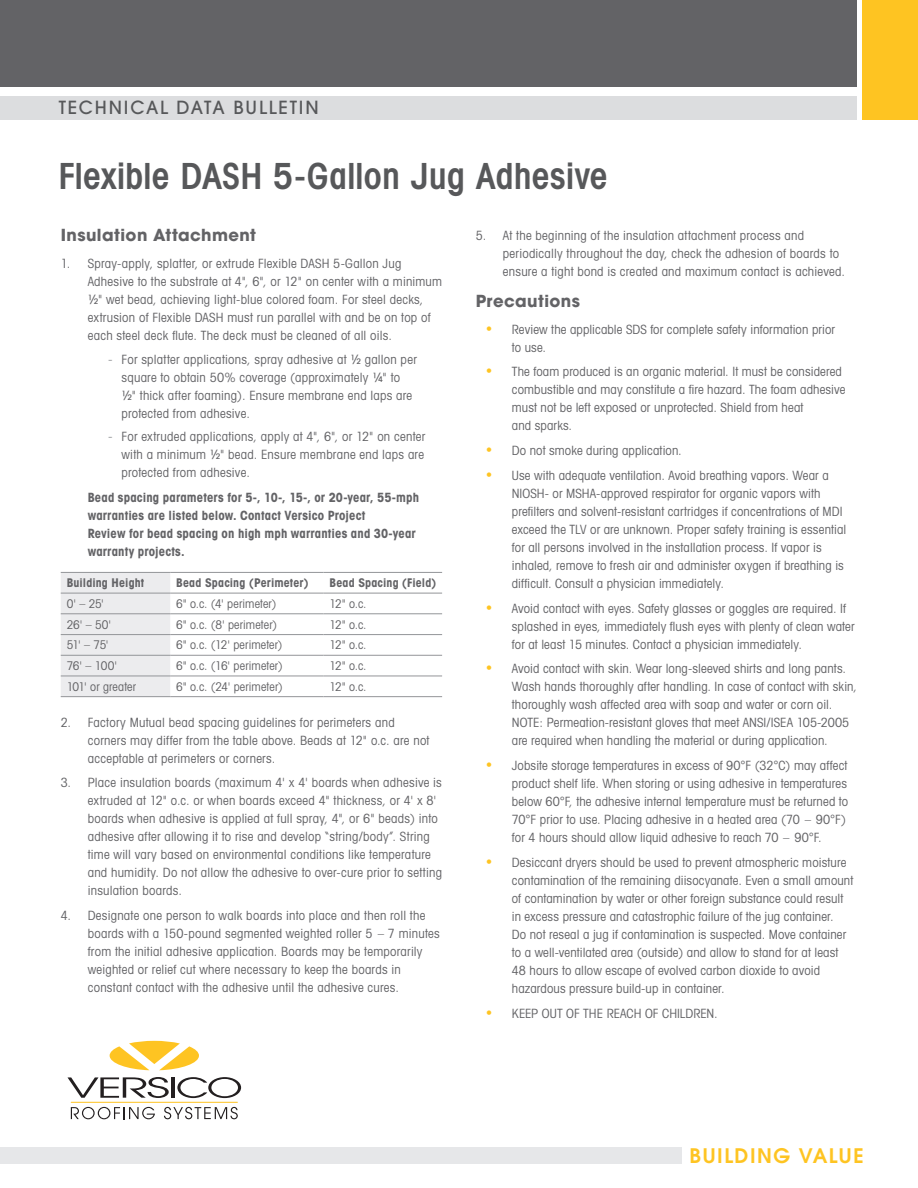
<style>
.page{position:relative;width:918px;height:1188px;background:#fff}
.page>*{position:absolute;margin:0;border:0;box-sizing:border-box;transform-origin:0 0}
.t1{font:600 condensed 36px "Avant Garde";letter-spacing:.005em;color:#57585a}
.t2{font:600 19.95px "Avant Garde";letter-spacing:.075em;color:#fec422}
.t3{font:500 18px "Avant Garde";letter-spacing:.1em;color:#57585a}
.Body_Copy{font:700 16.5px "Avant Garde";letter-spacing:.025em;color:#636366}
.t4{font:condensed 12.75px/18px "Avant Garde";letter-spacing:.015em;color:#636366}
.t5{font:700 condensed 12.75px/18px "Avant Garde";letter-spacing:.01em;color:#636366}
.t6{font:condensed 12px "Avant Garde";letter-spacing:.015em;color:#636366}
.t7{font:700 condensed 12px "Avant Garde";letter-spacing:.01em;color:#636366}
.s1{font-size:13.5px;color:#939598}
.s2{font-stretch:normal;font-size:14.25px;color:#fec422}
</style>
<div class="page">
<div style="left:0;top:96px;width:856px;height:23px;background:#dcdddf"></div>
<div style="left:0;top:0;width:856px;height:87px;background:#636366"></div>
<div style="left:863px;top:0;width:55px;height:119px;background:#fec422"></div>
<div style="left:0;top:1147px;width:681px;height:17px;background:#e6e7e9"></div>
<svg style="left:71px;top:1107px;width:84px;height:12px"></svg>
<svg style="left:164px;top:1107px;width:74px;height:12px"></svg>
<svg style="left:177px;top:1077px;width:64px;height:21px"></svg>
<hr style="left:171px;top:1077px;width:4px;height:21px;background:#231f20">
<svg style="left:68px;top:1077px;width:101px;height:21px"></svg>
<hr style="left:71px;top:1102px;width:166px;height:1px;background:#fec422">
<svg style="left:110px;top:1041px;width:89px;height:29px"></svg>
<div style="left:61px;top:573px;width:109px;height:123px;background:#ececee"></div>
<hr style="left:61px;top:572px;width:109px;height:1px;background:#939598">
<hr style="left:170px;top:572px;width:154px;height:1px;background:#939598">
<hr style="left:324px;top:572px;width:118px;height:1px;background:#939598">
<hr style="left:61px;top:593px;width:109px;height:1px;background:#939598">
<hr style="left:170px;top:593px;width:154px;height:1px;background:#939598">
<hr style="left:324px;top:593px;width:118px;height:1px;background:#939598">
<hr style="left:61px;top:613px;width:109px;height:1px;background:#939598">
<hr style="left:170px;top:613px;width:154px;height:1px;background:#939598">
<hr style="left:324px;top:613px;width:118px;height:1px;background:#939598">
<hr style="left:61px;top:634px;width:109px;height:1px;background:#939598">
<hr style="left:170px;top:634px;width:154px;height:1px;background:#939598">
<hr style="left:324px;top:634px;width:118px;height:1px;background:#939598">
<hr style="left:61px;top:655px;width:109px;height:1px;background:#939598">
<hr style="left:170px;top:655px;width:154px;height:1px;background:#939598">
<hr style="left:324px;top:655px;width:118px;height:1px;background:#939598">
<hr style="left:61px;top:676px;width:109px;height:1px;background:#939598">
<hr style="left:170px;top:676px;width:154px;height:1px;background:#939598">
<hr style="left:324px;top:676px;width:118px;height:1px;background:#939598">
<hr style="left:61px;top:696px;width:109px;height:1px;background:#939598">
<hr style="left:170px;top:696px;width:154px;height:1px;background:#939598">
<hr style="left:324px;top:696px;width:118px;height:1px;background:#939598">
<p class="t3" style="left:59px;top:97px;width:261px">TECHNICAL DATA BULLETIN</p>
<p class="t1" style="left:59px;top:154px;width:551px">Flexible DASH 5-Gallon Jug Adhesive</p>
<p class="Body_Copy" style="left:61px;top:225px;width:197px">Insulation Attachment</p>
<p class="t4" style="left:88px;top:254px;width:356px;text-indent:-27px">1. Spray-apply, splatter, or extrude Flexible DASH 5-Gallon Jug Adhesive to the substrate at 4", 6", or 12" on center with a minimum ½" wet bead, achieving light-blue colored foam. For steel decks, extrusion of Flexible DASH must run parallel with and be on top of each steel deck flute. The deck must be cleaned of all oils.</p>
<p class="t4" style="left:122px;top:351px;width:297px;text-indent:-14px"><span class="s1">-</span> For splatter applications, spray adhesive at ½ gallon per square to obtain 50% coverage (approximately ¼" to ½" thick after foaming). Ensure membrane end laps are protected from adhesive.</p>
<p class="t4" style="left:122px;top:427px;width:305px;text-align:justify;text-indent:-14px"><span class="s1">-</span> For extruded applications, apply at 4", 6", or 12" on center with a minimum ½" bead. Ensure membrane end laps are protected from adhesive.</p>
<p class="t5" style="left:88px;top:488px;width:333px">Bead spacing parameters for 5-, 10-, 15-, or 20-year, 55-mph warranties are listed below. Contact Versico Project<br>Review for bead spacing on high mph warranties and 30-year warranty projects.</p>
<p class="t7" style="left:67px;top:575px;width:79px">Building Height</p>
<p class="t7" style="left:176px;top:575px;width:134px">Bead Spacing (Perimeter)</p>
<p class="t7" style="left:330px;top:575px;width:108px">Bead Spacing (Field)</p>
<p class="t6" style="left:67px;top:596px;width:39px">0' – 25'</p>
<p class="t6" style="left:176px;top:596px;width:102px">6" o.c. (4' perimeter)</p>
<p class="t6" style="left:330px;top:596px;width:38px">12" o.c.</p>
<p class="t6" style="left:67px;top:617px;width:46px">26' – 50'</p>
<p class="t6" style="left:176px;top:617px;width:102px">6" o.c. (8' perimeter)</p>
<p class="t6" style="left:330px;top:617px;width:38px">12" o.c.</p>
<p class="t6" style="left:67px;top:638px;width:43px">51' – 75'</p>
<p class="t6" style="left:176px;top:638px;width:108px">6" o.c. (12' perimeter)</p>
<p class="t6" style="left:330px;top:638px;width:38px">12" o.c.</p>
<p class="t6" style="left:67px;top:658px;width:52px">76' – 100'</p>
<p class="t6" style="left:176px;top:658px;width:108px">6" o.c. (16' perimeter)</p>
<p class="t6" style="left:330px;top:658px;width:38px">12" o.c.</p>
<p class="t6" style="left:67px;top:679px;width:71px">101' or greater</p>
<p class="t6" style="left:176px;top:679px;width:108px">6" o.c. (24' perimeter)</p>
<p class="t6" style="left:330px;top:679px;width:38px">12" o.c.</p>
<p class="t4" style="left:88px;top:713px;width:343px;text-indent:-27px">2. Factory Mutual bead spacing guidelines for perimeters and corners may differ from the table above. Beads at 12" o.c. are not acceptable at perimeters or corners.</p>
<p class="t4" style="left:88px;top:773px;width:356px;text-indent:-27px">3. Place insulation boards (maximum 4' x 4' boards when adhesive is extruded at 12" o.c. or when boards exceed 4" thickness, or 4' x 8' boards when adhesive is applied at full spray, 4", or 6" beads) into adhesive after allowing it to rise and develop “string/body”. String time will vary based on environmental conditions like temperature and humidity. Do not allow the adhesive to over-cure prior to setting insulation boards.</p>
<p class="t4" style="left:88px;top:906px;width:354px;text-indent:-27px">4. Designate one person to walk boards into place and then roll the boards with a 150-pound segmented weighted roller 5 – 7 minutes from the initial adhesive application. Boards may be temporarily weighted or relief cut where necessary to keep the boards in constant contact with the adhesive until the adhesive cures.</p>
<p class="t4" style="left:503px;top:226px;width:344px;text-indent:-27px">5. At the beginning of the insulation attachment process and periodically throughout the day, check the adhesion of boards to ensure a tight bond is created and maximum contact is achieved.</p>
<p class="Body_Copy" style="left:476px;top:291px;width:106px">Precautions</p>
<p class="t4" style="left:512px;top:320px;width:325px;text-indent:-27px"><span class="s2">•</span> Review the applicable SDS for complete safety information prior to use.</p>
<p class="t4" style="left:512px;top:363px;width:335px;text-indent:-27px"><span class="s2">•</span> The foam produced is an organic material. It must be considered combustible and may constitute a fire hazard. The foam adhesive must not be left exposed or unprotected. Shield from heat<br>and sparks.</p>
<p class="t4" style="left:485px;top:441px;width:198px"><span class="s2">•</span> Do not smoke during application.</p>
<p class="t4" style="left:512px;top:466px;width:336px;text-indent:-27px"><span class="s2">•</span> Use with adequate ventilation. Avoid breathing vapors. Wear a NIOSH- or MSHA-approved respirator for organic vapors with prefilters and solvent-resistant cartridges if concentrations of MDI exceed the TLV or are unknown. Proper safety training is essential for all persons involved in the installation process. If vapor is inhaled, remove to fresh air and administer oxygen if breathing is difficult. Consult a physician immediately.</p>
<p class="t4" style="left:512px;top:599px;width:344px;text-indent:-27px"><span class="s2">•</span> Avoid contact with eyes. Safety glasses or goggles are required. If splashed in eyes, immediately flush eyes with plenty of clean water for at least 15 minutes. Contact a physician immediately.</p>
<p class="t4" style="left:512px;top:660px;width:347px;text-indent:-27px"><span class="s2">•</span> Avoid contact with skin. Wear long-sleeved shirts and long pants.<br>Wash hands thoroughly after handling. In case of contact with skin, thoroughly wash affected area with soap and water or corn oil.<br>NOTE: Permeation-resistant gloves that meet ANSI/ISEA 105-2005 are required when handling the material or during application.</p>
<p class="t4" style="left:512px;top:756px;width:338px;text-indent:-27px"><span class="s2">•</span> Jobsite storage temperatures in excess of 90°F (32°C) may affect product shelf life. When storing or using adhesive in temperatures below 60°F, the adhesive internal temperature must be returned to 70°F prior to use. Placing adhesive in a heated area (70 – 90°F) for 4 hours should allow liquid adhesive to reach 70 – 90°F.</p>
<p class="t4" style="left:512px;top:853px;width:343px;text-indent:-27px"><span class="s2">•</span> Desiccant dryers should be used to prevent atmospheric moisture contamination of the remaining diisocyanate. Even a small amount of contamination by water or other foreign substance could result in excess pressure and catastrophic failure of the jug container.<br>Do not reseal a jug if contamination is suspected. Move container to a well-ventilated area (outside) and allow to stand for at least 48 hours to allow escape of evolved carbon dioxide to avoid hazardous pressure build-up in container.</p>
<p class="t4" style="left:485px;top:1004px;width:234px"><span class="s2">•</span> KEEP OUT OF THE REACH OF CHILDREN.</p>
<p class="t2" style="left:690px;top:1142px;width:176px">BUILDING VALUE</p>
</div>
